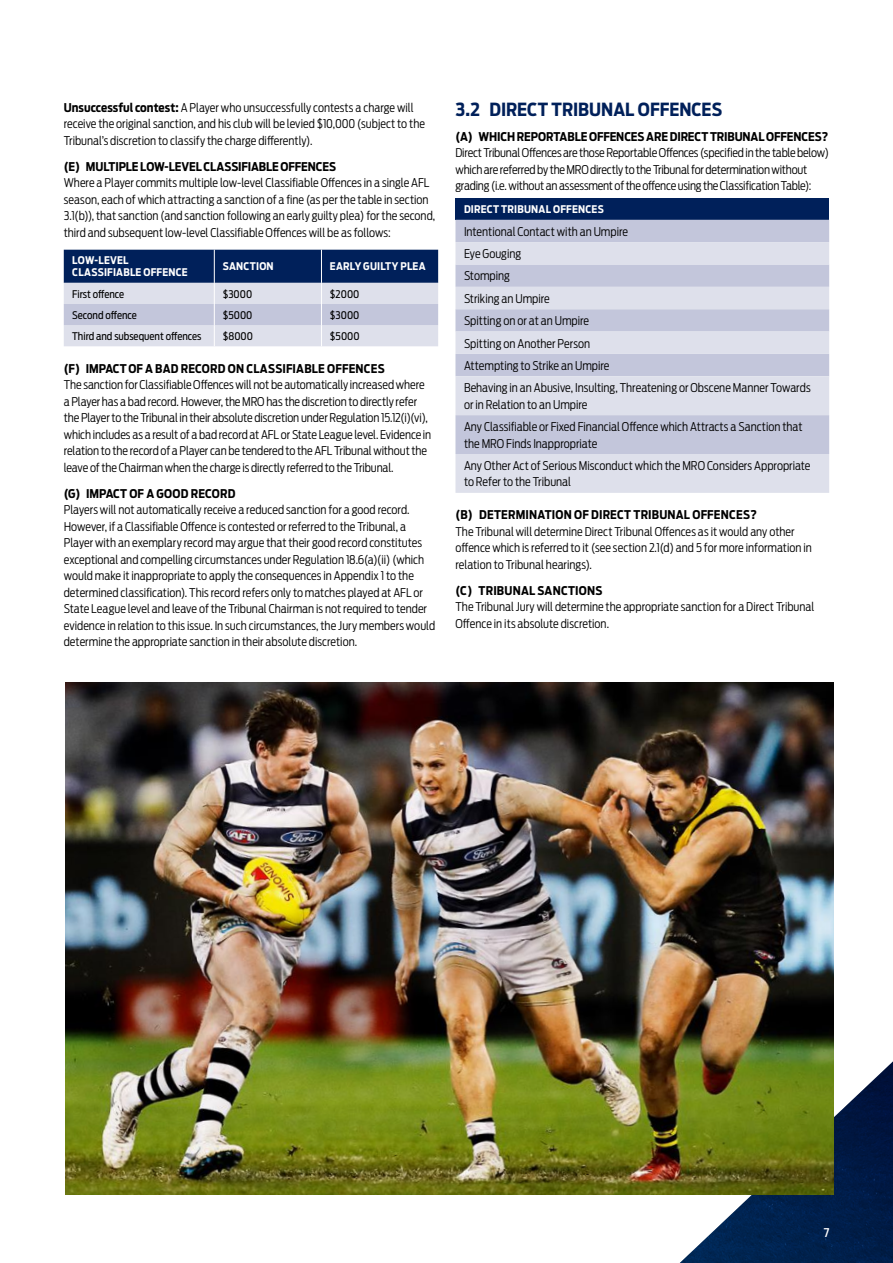
<style>
.page{position:relative;width:893px;height:1263px;background:#fff}
.page>*{position:absolute;margin:0;border:0;box-sizing:border-box;transform-origin:0 0}
.t1{font:700 18px "Antenna Cond";color:#00205a}
.t2{font:300 12px/16.5px "Antenna Cond";letter-spacing:-.005em;color:#000}
.t3{font:700 12px "Antenna Cond";letter-spacing:.005em;color:#000}
.t4{font:500 12px "Antenna Cond";color:#fff}
.t5{font:10.5px "Antenna Cond";color:#000}
.t6{font:700 10.5px/12px "Antenna Cond";letter-spacing:.02em;color:#fff}
.s1{font-weight:700}
</style>
<div class="page">
<svg style="left:639px;top:1041px;width:254px;height:222px"></svg>
<svg style="left:64px;top:250px;width:374px;height:96px;background:#8c99b6"></svg>
<div style="left:455px;top:199px;width:374px;height:21px;background:#00205a"></div>
<div style="left:455px;top:220px;width:374px;height:22px;background:#c3c6db"></div>
<svg style="left:455px;top:242px;width:374px;height:251px;background:#d2d5e4"></svg>
<img style="left:65px;top:682px;width:768px;height:512px">
<p class="t2" style="left:64px;top:99px;width:363px"><span class="s1">Unsuccessful contest:</span> A Player who unsuccessfully contests a charge will receive the original sanction, and his club will be levied $10,000 (subject to the<br>Tribunal’s discretion to classify the charge differently).</p>
<p class="t3" style="left:64px;top:159px;width:274px">(E) MULTIPLE LOW-LEVEL CLASSIFIABLE OFFENCES</p>
<p class="t2" style="left:64px;top:175px;width:373px">Where a Player commits multiple low-level Classifiable Offences in a single AFL season, each of which attracting a sanction of a fine (as per the table in section 3.1(b)), that sanction (and sanction following an early guilty plea) for the second, third and subsequent low-level Classifiable Offences will be as follows:</p>
<p class="t6" style="left:72px;top:254px;width:117px">LOW-LEVEL<br>CLASSIFIABLE OFFENCE</p>
<p class="t6" style="left:223px;top:260px;width:52px">SANCTION</p>
<p class="t6" style="left:330px;top:260px;width:97px">EARLY GUILTY PLEA</p>
<p class="t5" style="left:72px;top:288px;width:53px">First offence</p>
<p class="t5" style="left:223px;top:288px;width:31px">$3000</p>
<p class="t5" style="left:330px;top:288px;width:31px">$2000</p>
<p class="t5" style="left:72px;top:309px;width:66px">Second offence</p>
<p class="t5" style="left:223px;top:309px;width:31px">$5000</p>
<p class="t5" style="left:330px;top:309px;width:31px">$3000</p>
<p class="t5" style="left:72px;top:330px;width:131px">Third and subsequent offences</p>
<p class="t5" style="left:223px;top:330px;width:32px">$8000</p>
<p class="t5" style="left:330px;top:330px;width:31px">$5000</p>
<p class="t3" style="left:64px;top:361px;width:323px">(F) IMPACT OF A BAD RECORD ON CLASSIFIABLE OFFENCES</p>
<p class="t2" style="left:64px;top:376px;width:369px">The sanction for Classifiable Offences will not be automatically increased where a Player has a bad record. However, the MRO has the discretion to directly refer the Player to the Tribunal in their absolute discretion under Regulation 15.12(i)(vi), which includes as a result of a bad record at AFL or State League level. Evidence in relation to the record of a Player can be tendered to the AFL Tribunal without the leave of the Chairman when the charge is directly referred to the Tribunal.</p>
<p class="t3" style="left:64px;top:486px;width:173px">(G) IMPACT OF A GOOD RECORD</p>
<p class="t2" style="left:64px;top:502px;width:373px">Players will not automatically receive a reduced sanction for a good record.<br>However, if a Classifiable Offence is contested or referred to the Tribunal, a Player with an exemplary record may argue that their good record constitutes exceptional and compelling circumstances under Regulation 18.6(a)(ii) (which would make it inappropriate to apply the consequences in Appendix 1 to the determined classification). This record refers only to matches played at AFL or State League level and leave of the Tribunal Chairman is not required to tender evidence in relation to this issue. In such circumstances, the Jury members would determine the appropriate sanction in their absolute discretion.</p>
<h1 class="t1" style="left:455px;top:99px;width:268px">3.2 DIRECT TRIBUNAL OFFENCES</h1>
<p class="t3" style="left:455px;top:129px;width:374px">(A) WHICH REPORTABLE OFFENCES ARE DIRECT TRIBUNAL OFFENCES?</p>
<p class="t2" style="left:455px;top:144px;width:375px">Direct Tribunal Offences are those Reportable Offences (specified in the table below) which are referred by the MRO directly to the Tribunal for determination without grading (i.e. without an assessment of the offence using the Classification Table):</p>
<p class="t6" style="left:464px;top:203px;width:141px">DIRECT TRIBUNAL OFFENCES</p>
<p class="t2" style="left:464px;top:220px;width:348px;line-height:22.4px">Intentional Contact with an Umpire<br>Eye Gouging<br>Stomping<br>Striking an Umpire<br>Spitting on or at an Umpire<br>Spitting on Another Person<br>Attempting to Strike an Umpire<br>Behaving in an Abusive, Insulting, Threatening or Obscene Manner Towards</p>
<p class="t2" style="left:464px;top:393px;width:340px;line-height:22.4px">or in Relation to an Umpire<br>Any Classifiable or Fixed Financial Offence which Attracts a Sanction that</p>
<p class="t2" style="left:464px;top:432px;width:348px;line-height:22.4px">the MRO Finds Inappropriate<br>Any Other Act of Serious Misconduct which the MRO Considers Appropriate</p>
<p class="t2" style="left:464px;top:474px;width:109px">to Refer to the Tribunal</p>
<p class="t3" style="left:455px;top:507px;width:303px">(B) DETERMINATION OF DIRECT TRIBUNAL OFFENCES?</p>
<p class="t2" style="left:455px;top:523px;width:358px">The Tribunal will determine Direct Tribunal Offences as it would any other offence which is referred to it (see section 2.1(d) and 5 for more information in relation to Tribunal hearings).</p>
<p class="t3" style="left:455px;top:583px;width:149px">(C) TRIBUNAL SANCTIONS</p>
<p class="t2" style="left:455px;top:599px;width:360px">The Tribunal Jury will determine the appropriate sanction for a Direct Tribunal<br>Offence in its absolute discretion.</p>
<p class="t4" style="left:824px;top:1225px;width:7px">7</p>
</div>
